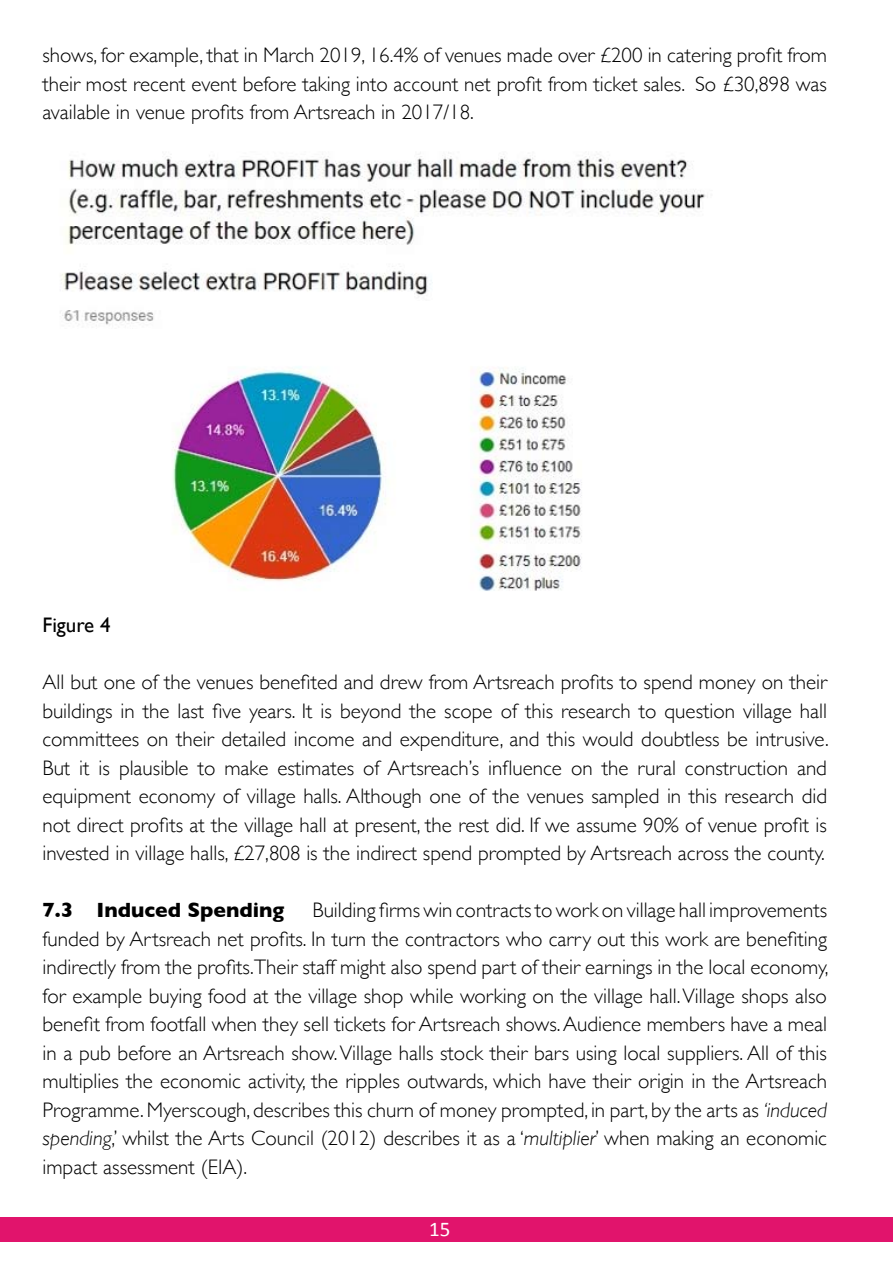
<style>
.page{position:relative;width:893px;height:1263px;background:#fff}
.page>*{position:absolute;margin:0;border:0;box-sizing:border-box;transform-origin:0 0}
.t1{font:300 21px/28.5px "Gill Sans";color:#000;text-align:justify}
.t2{font:700 21px "Gill Sans";color:#000}
.t3{font:21px "Gill Sans";color:#000}
.t4{font:21px "Calibri";color:#fff}
.s1{font-style:italic}
</style>
<div class="page">
<div style="left:0;top:1217px;width:892px;height:25px;background:#e1146c"></div>
<img style="left:60px;top:152px;width:646px;height:439px">
<p class="t1" style="left:43px;top:40px;width:786px">shows, for example, that in March 2019, 16.4% of venues made over £200 in catering profit from their most recent event before taking into account net profit from ticket sales. So £30,898 was available in venue profits from Artsreach in 2017/18.</p>
<p class="t3" style="left:43px;top:613px;width:70px">Figure 4</p>
<p class="t1" style="left:43px;top:667px;width:788px">All but one of the venues benefited and drew from Artsreach profits to spend money on their buildings in the last five years. It is beyond the scope of this research to question village hall committees on their detailed income and expenditure, and this would doubtless be intrusive.<br>But it is plausible to make estimates of Artsreach’s influence on the rural construction and equipment economy of village halls. Although one of the venues sampled in this research did not direct profits at the village hall at present, the rest did. If we assume 90% of venue profit is invested in village halls, £27,808 is the indirect spend prompted by Artsreach across the county.</p>
<p class="t2" style="left:43px;top:893px;width:243px">7.3 Induced Spending</p>
<p class="t1" style="left:43px;top:895px;width:788px;text-indent:270px">Building firms win contracts to work on village hall improvements funded by Artsreach net profits. In turn the contractors who carry out this work are benefiting indirectly from the profits.Their staff might also spend part of their earnings in the local economy, for example buying food at the village shop while working on the village hall. Village shops also benefit from footfall when they sell tickets for Artsreach shows. Audience members have a meal in a pub before an Artsreach show. Village halls stock their bars using local suppliers. All of this multiplies the economic activity, the ripples outwards, which have their origin in the Artsreach Programme. Myerscough, describes this churn of money prompted, in part, by the arts as <span class="s1">‘induced spending</span>,’ whilst the Arts Council (2012) describes it as a ‘<span class="s1">multiplier</span>’ when making an economic impact assessment (EIA).</p>
<p class="t4" style="left:429px;top:1216px;width:23px">15</p>
</div>
